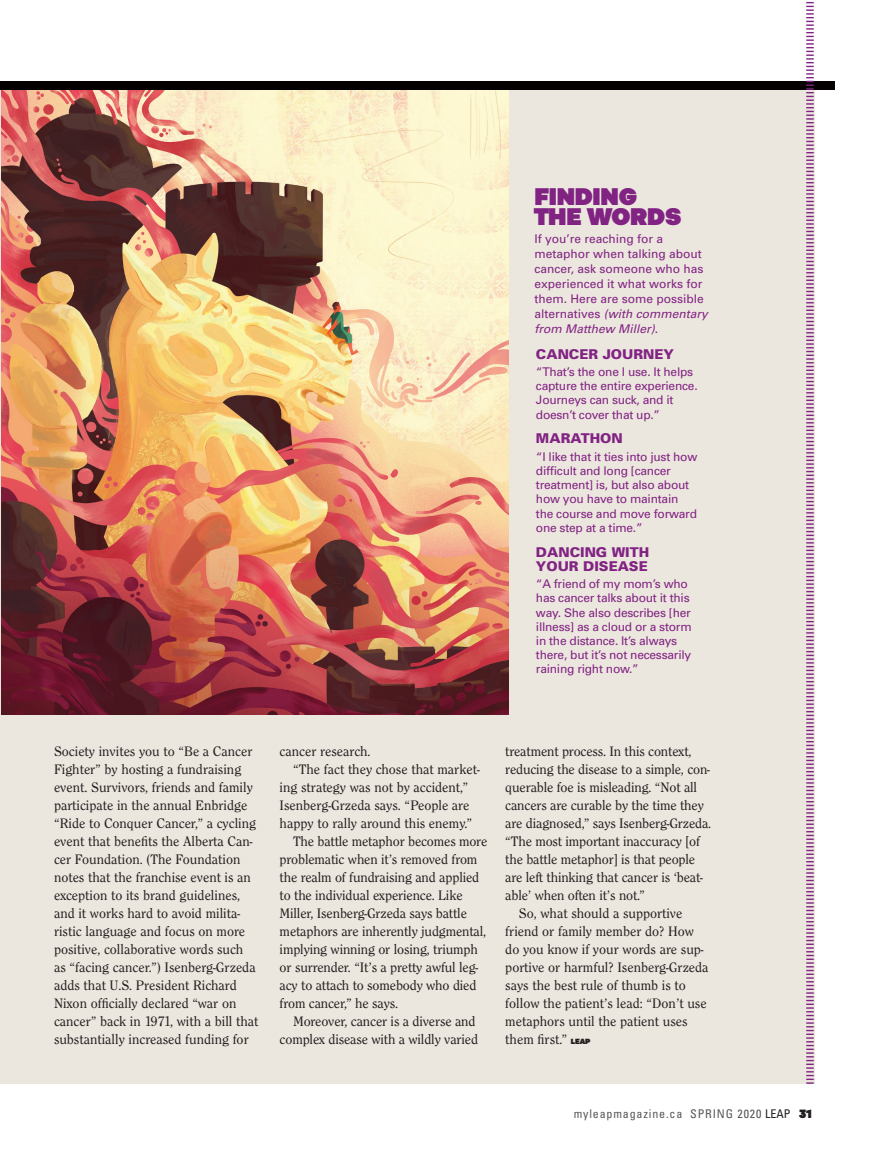
<style>
.page{position:relative;width:891px;height:1161px;background:#fff}
.page>*{position:absolute;margin:0;border:0;box-sizing:border-box;transform-origin:0 0}
.t1{font:24px/19.5px "Pepi Ultra";letter-spacing:-.01em;color:#812383}
.t2{font:14.25px/18px "Clearface";color:#231f20}
.t3{font:900 13.5px/14.2px "Univers";color:#812383}
.t4{font:12px/14.2px "Univers";letter-spacing:-.02em;color:#812383}
.t5{font:12px/15px "Univers";color:#812383}
.t6{font:condensed 12px "Univers";letter-spacing:.07em;color:#57585a}
.s1{font-style:italic}
.s2{font-family:"Pepi Ultra";font-size:7.5px}
.s3{color:#231f20}
.s4{font-family:"Pepi Ultra";font-stretch:normal;color:#231f20}
</style>
<div class="page">
<div style="left:0;top:81px;width:814px;height:1003px;background:#ece7de"></div>
<img style="left:2px;top:89px;width:506px;height:626px">
<div style="left:0;top:81px;width:834px;height:8px;background:#050100"></div>
<svg style="left:805px;top:2px;width:10px;height:1082px"></svg>
<h1 class="t1" style="left:534px;top:186px;width:148px">FINDING<br>THE WORDS</h1>
<p class="t5" style="left:534px;top:231px;width:175px">If you’re reaching for a metaphor when talking about cancer, ask someone who has experienced it what works for them. Here are some possible alternatives <span class="s1">(with commentary from Matthew Miller)</span>.</p>
<p class="t3" style="left:536px;top:346px;width:139px">CANCER JOURNEY</p>
<p class="t4" style="left:536px;top:364px;width:163px">“That’s the one I use. It helps capture the entire experience.<br>Journeys can suck, and it doesn’t cover that up.”</p>
<p class="t3" style="left:536px;top:431px;width:88px">MARATHON</p>
<p class="t4" style="left:536px;top:449px;width:163px">“I like that it ties into just how difficult and long [cancer treatment] is, but also about how you have to maintain the course and move forward one step at a time.”</p>
<p class="t3" style="left:536px;top:544px;width:115px">DANCING WITH<br>YOUR DISEASE</p>
<p class="t4" style="left:536px;top:576px;width:157px">“A friend of my mom’s who has cancer talks about it this way. She also describes [her illness] as a cloud or a storm in the distance. It’s always there, but it’s not necessarily raining right now.”</p>
<p class="t2" style="left:54px;top:743px;width:206px">Society invites you to “Be a Cancer Fighter” by hosting a fundraising event. Survivors, friends and family participate in the annual Enbridge “Ride to Conquer Cancer,” a cycling event that benefits the Alberta Can&shy;cer Foundation. (The Foundation notes that the franchise event is an exception to its brand guidelines, and it works hard to avoid milita&shy;ristic language and focus on more positive, collaborative words such as “facing cancer.”) Isenberg-Grzeda adds that U.S. President Richard Nixon officially declared “war on cancer” back in 1971, with a bill that substantially increased funding for</p>
<p class="t2" style="left:280px;top:743px;width:92px">cancer research.</p>
<p class="t2" style="left:293px;top:761px;width:188px">“The fact they chose that market-</p>
<p class="t2" style="left:280px;top:779px;width:190px">ing strategy was not by accident,”</p>
<p class="t2" style="left:280px;top:797px;width:191px">Isenberg-Grzeda says. “People are</p>
<p class="t2" style="left:280px;top:815px;width:194px">happy to rally around this enemy.”</p>
<p class="t2" style="left:293px;top:833px;width:196px">The battle metaphor becomes more</p>
<p class="t2" style="left:280px;top:851px;width:199px">problematic when it’s removed from</p>
<p class="t2" style="left:280px;top:869px;width:201px">the realm of fundraising and applied</p>
<p class="t2" style="left:280px;top:887px;width:184px">to the individual experience. Like</p>
<p class="t2" style="left:280px;top:905px;width:189px">Miller, Isenberg-Grzeda says battle</p>
<p class="t2" style="left:280px;top:923px;width:208px">metaphors are inherently judgmental,</p>
<p class="t2" style="left:280px;top:941px;width:200px">implying winning or losing, triumph</p>
<p class="t2" style="left:280px;top:959px;width:200px">or surrender. “It’s a pretty awful leg-</p>
<p class="t2" style="left:280px;top:977px;width:198px">acy to attach to somebody who died</p>
<p class="t2" style="left:280px;top:995px;width:120px">from cancer,” he says.</p>
<p class="t2" style="left:293px;top:1013px;width:184px">Moreover, cancer is a diverse and</p>
<p class="t2" style="left:280px;top:1031px;width:200px">complex disease with a wildly varied</p>
<p class="t2" style="left:505px;top:743px;width:188px">treatment process. In this context,</p>
<p class="t2" style="left:505px;top:761px;width:206px">reducing the disease to a simple, con-</p>
<p class="t2" style="left:505px;top:779px;width:193px">querable foe is misleading. “Not all</p>
<p class="t2" style="left:505px;top:797px;width:200px">cancers are curable by the time they</p>
<p class="t2" style="left:505px;top:815px;width:208px">are diagnosed,” says Isenberg-Grzeda.</p>
<p class="t2" style="left:505px;top:833px;width:196px">“The most important inaccuracy [of</p>
<p class="t2" style="left:505px;top:851px;width:191px">the battle metaphor] is that people</p>
<p class="t2" style="left:505px;top:869px;width:199px">are left thinking that cancer is ‘beat-</p>
<p class="t2" style="left:505px;top:887px;width:141px">able’ when often it’s not.”</p>
<p class="t2" style="left:519px;top:905px;width:165px">So, what should a supportive</p>
<p class="t2" style="left:505px;top:923px;width:190px">friend or family member do? How</p>
<p class="t2" style="left:505px;top:941px;width:200px">do you know if your words are sup-</p>
<p class="t2" style="left:505px;top:959px;width:205px">portive or harmful? Isenberg-Grzeda</p>
<p class="t2" style="left:505px;top:977px;width:182px">says the best rule of thumb is to</p>
<p class="t2" style="left:505px;top:995px;width:203px">follow the patient’s lead: “Don’t use</p>
<p class="t2" style="left:505px;top:1013px;width:184px">metaphors until the patient uses</p>
<p class="t2" style="left:505px;top:1031px;width:87px">them first.” <span class="s2">LEAP</span></p>
<p class="t6" style="left:574px;top:1106px;width:240px">myleapmagazine.ca SPRING 2020 <span class="s3">LEAP</span> <span class="s4">31</span></p>
</div>
